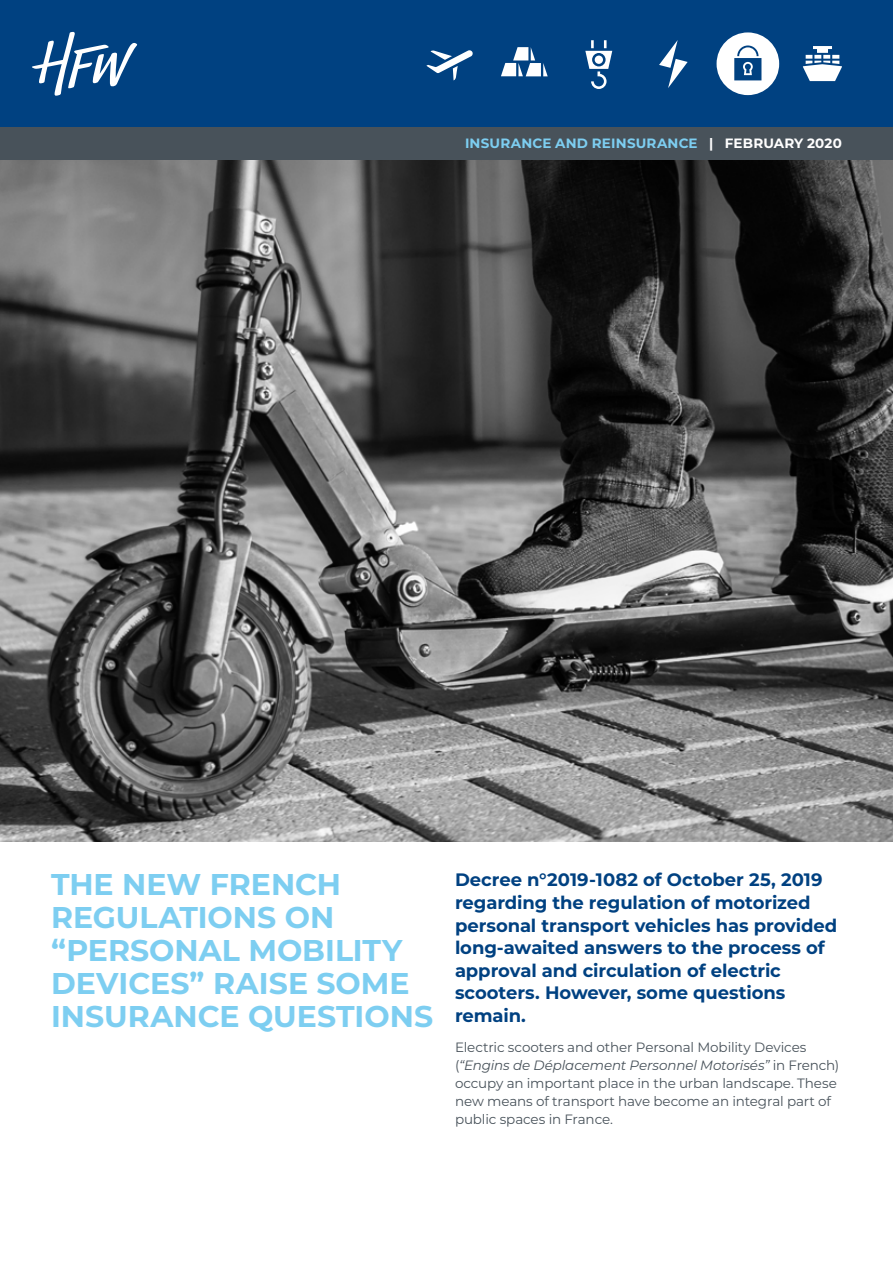
<style>
.page{position:relative;width:893px;height:1263px;background:#fff}
.page>*{position:absolute;margin:0;border:0;box-sizing:border-box;transform-origin:0 0}
.t1{font:700 30px/33px "Montserrat";color:#7dcef1}
.t2{font:700 18px/22.5px "Montserrat";letter-spacing:-.005em;color:#004181}
.t3{font:13.5px/18px "Montserrat";letter-spacing:-.01em;color:#48525a}
.t4{font:700 13.5px "Montserrat";letter-spacing:.015em;color:#7dcef1}
.s1{color:#fff}
.s2{font-style:italic}
</style>
<div class="page">
<div style="left:0;top:0;width:893px;height:128px;background:#004181"></div>
<img style="left:0;top:160px;width:893px;height:682px">
<svg style="left:32px;top:32px;width:105px;height:64px"></svg>
<svg style="left:803px;top:46px;width:39px;height:35px"></svg>
<div style="left:717px;top:32px;width:62px;height:63px;background:#fff;border-radius:50%"></div>
<svg style="left:585px;top:40px;width:27px;height:49px"></svg>
<svg style="left:426px;top:50px;width:47px;height:30px"></svg>
<svg style="left:659px;top:40px;width:29px;height:48px"></svg>
<svg style="left:734px;top:45px;width:27px;height:35px"></svg>
<div style="left:0;top:128px;width:893px;height:32px;background:#48525a"></div>
<svg style="left:501px;top:47px;width:47px;height:29px"></svg>
<p class="t4" style="left:465px;top:134px;width:378px">INSURANCE AND REINSURANCE <span class="s1">| FEBRUARY 2020</span></p>
<h1 class="t1" style="left:51px;top:866px;width:384px">THE NEW FRENCH<br>REGULATIONS ON “PERSONAL MOBILITY<br>DEVICES” RAISE SOME<br>INSURANCE QUESTIONS</h1>
<p class="t2" style="left:455px;top:868px;width:384px">Decree n°2019-1082 of October 25, 2019 regarding the regulation of motorized personal transport vehicles has provided long-awaited answers to the process of approval and circulation of electric scooters. However, some questions remain.</p>
<p class="t3" style="left:455px;top:1038px;width:386px">Electric scooters and other Personal Mobility Devices (<span class="s2">“Engins de Déplacement Personnel Motorisés”</span> in French) occupy an important place in the urban landscape. These new means of transport have become an integral part of public spaces in France.</p>
</div>
